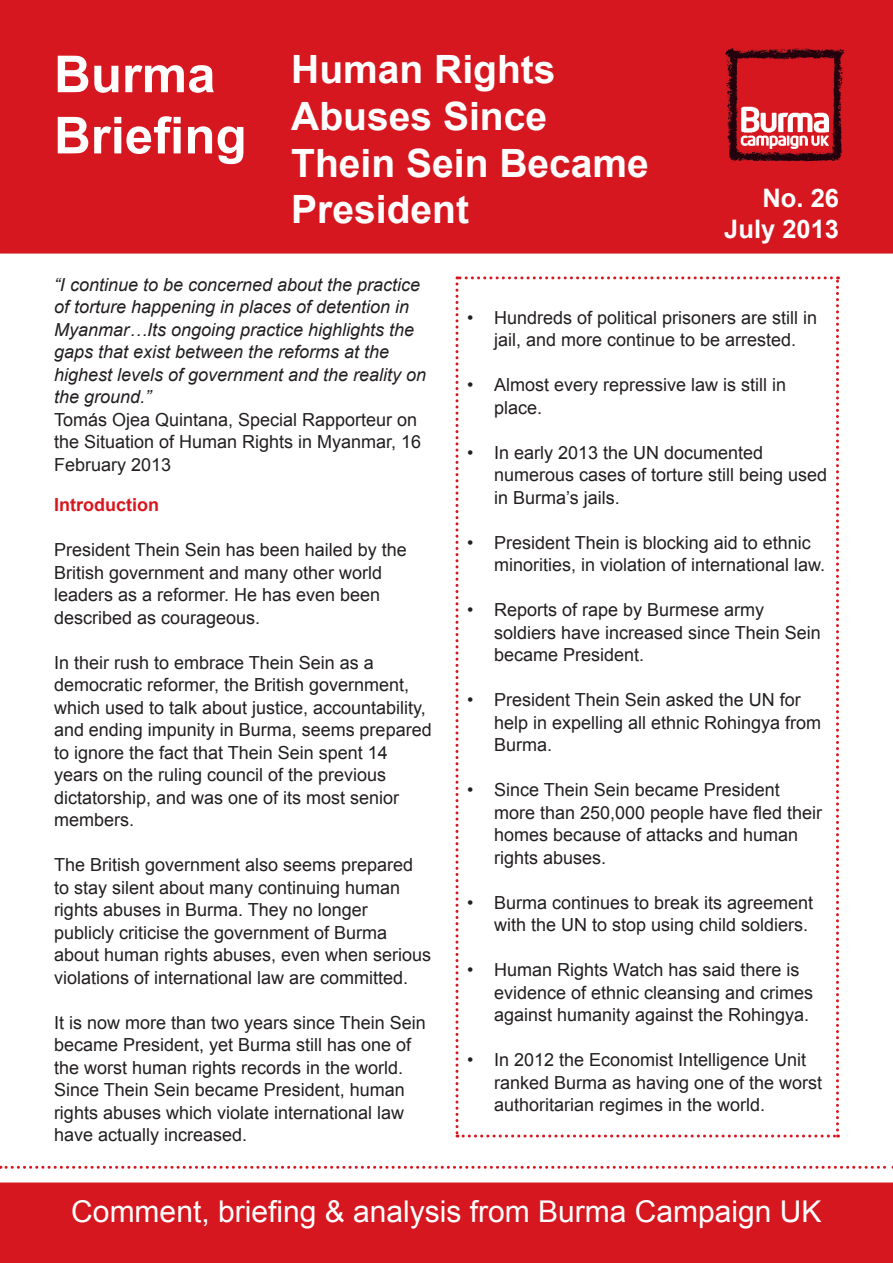
<style>
.page{position:relative;width:893px;height:1263px;background:#fff}
.page>*{position:absolute;margin:0;border:0;box-sizing:border-box;transform-origin:0 0}
.t1{font:700 51px/61.2px "Arial";color:#fff}
.t2{font:700 39px/46.8px "Arial";color:#fff}
.t3{font:30px "Arial";color:#fff}
.t4{font:700 25.5px "Arial";color:#fff}
.t5{font:18px/22.5px "Arial";color:#231f20}
.t6{font:italic 18px/22.5px "Arial";color:#231f20}
.t7{font:700 18px "Arial";color:#d7171f}
</style>
<div class="page">
<div style="left:0;top:1182px;width:893px;height:81px;background:#d7171f;border:2px solid #d7171f"></div>
<div style="left:0;top:0;width:893px;height:254px;background:#d7171f;border:2px solid #d7171f"></div>
<svg style="left:0;top:1166px;width:893px;height:3px"></svg>
<img style="left:725px;top:48px;width:120px;height:114px">
<svg style="left:455px;top:276px;width:384px;height:861px"></svg>
<h1 class="t1" style="left:54px;top:45px;width:194px">Burma<br>Briefing</h1>
<p class="t2" style="left:291px;top:47px;width:359px">Human Rights<br>Abuses Since<br>Thein Sein Became<br>President</p>
<p class="t4" style="left:763px;top:181px;width:78px">No. 26</p>
<p class="t4" style="left:724px;top:212px;width:116px">July 2013</p>
<p class="t6" style="left:54px;top:273px;width:374px">“I continue to be concerned about the practice of torture happening in places of detention in Myanmar…Its ongoing practice highlights the gaps that exist between the reforms at the highest levels of government and the reality on the ground.”</p>
<p class="t5" style="left:54px;top:408px;width:369px">Tomás Ojea Quintana, Special Rapporteur on the Situation of Human Rights in Myanmar, 16<br>February 2013</p>
<p class="t7" style="left:54px;top:493px;width:106px">Introduction</p>
<p class="t5" style="left:54px;top:539px;width:354px">President Thein Sein has been hailed by the British government and many other world leaders as a reformer. He has even been described as courageous.</p>
<p class="t5" style="left:54px;top:651px;width:379px">In their rush to embrace Thein Sein as a democratic reformer, the British government, which used to talk about justice, accountability, and ending impunity in Burma, seems prepared to ignore the fact that Thein Sein spent 14 years on the ruling council of the previous dictatorship, and was one of its most senior members.</p>
<p class="t5" style="left:54px;top:854px;width:379px">The British government also seems prepared to stay silent about many continuing human rights abuses in Burma. They no longer publicly criticise the government of Burma about human rights abuses, even when serious violations of international law are committed.</p>
<p class="t5" style="left:54px;top:1011px;width:373px">It is now more than two years since Thein Sein became President, yet Burma still has one of the worst human rights records in the world.<br>Since Thein Sein became President, human rights abuses which violate international law have actually increased.</p>
<p class="t5" style="left:467px;top:306px;width:352px;text-align:center">• Hundreds of political prisoners are still in jail, and more continue to be arrested.</p>
<p class="t5" style="left:494px;top:374px;width:294px;text-indent:-27px">• Almost every repressive law is still in place.</p>
<p class="t5" style="left:494px;top:441px;width:335px;text-indent:-27px">• In early 2013 the UN documented numerous cases of torture still being used in Burma’s jails.</p>
<p class="t5" style="left:494px;top:531px;width:333px;text-indent:-27px">• President Thein is blocking aid to ethnic minorities, in violation of international law.</p>
<p class="t5" style="left:494px;top:599px;width:328px;text-indent:-27px">• Reports of rape by Burmese army soldiers have increased since Thein Sein became President.</p>
<p class="t5" style="left:494px;top:689px;width:329px;text-indent:-27px">• President Thein Sein asked the UN for help in expelling all ethnic Rohingya from<br>Burma.</p>
<p class="t5" style="left:494px;top:779px;width:330px;text-indent:-27px">• Since Thein Sein became President more than 250,000 people have fled their homes because of attacks and human rights abuses.</p>
<p class="t5" style="left:467px;top:891px;width:348px;text-align:right">• Burma continues to break its agreement with the UN to stop using child soldiers.</p>
<p class="t5" style="left:494px;top:959px;width:321px;text-indent:-27px">• Human Rights Watch has said there is evidence of ethnic cleansing and crimes against humanity against the Rohingya.</p>
<p class="t5" style="left:494px;top:1049px;width:330px;text-indent:-27px">• In 2012 the Economist Intelligence Unit ranked Burma as having one of the worst authoritarian regimes in the world.</p>
<h3 class="t3" style="left:71px;top:1191px;width:752px">Comment, briefing &amp; analysis from Burma Campaign UK</h3>
</div>
